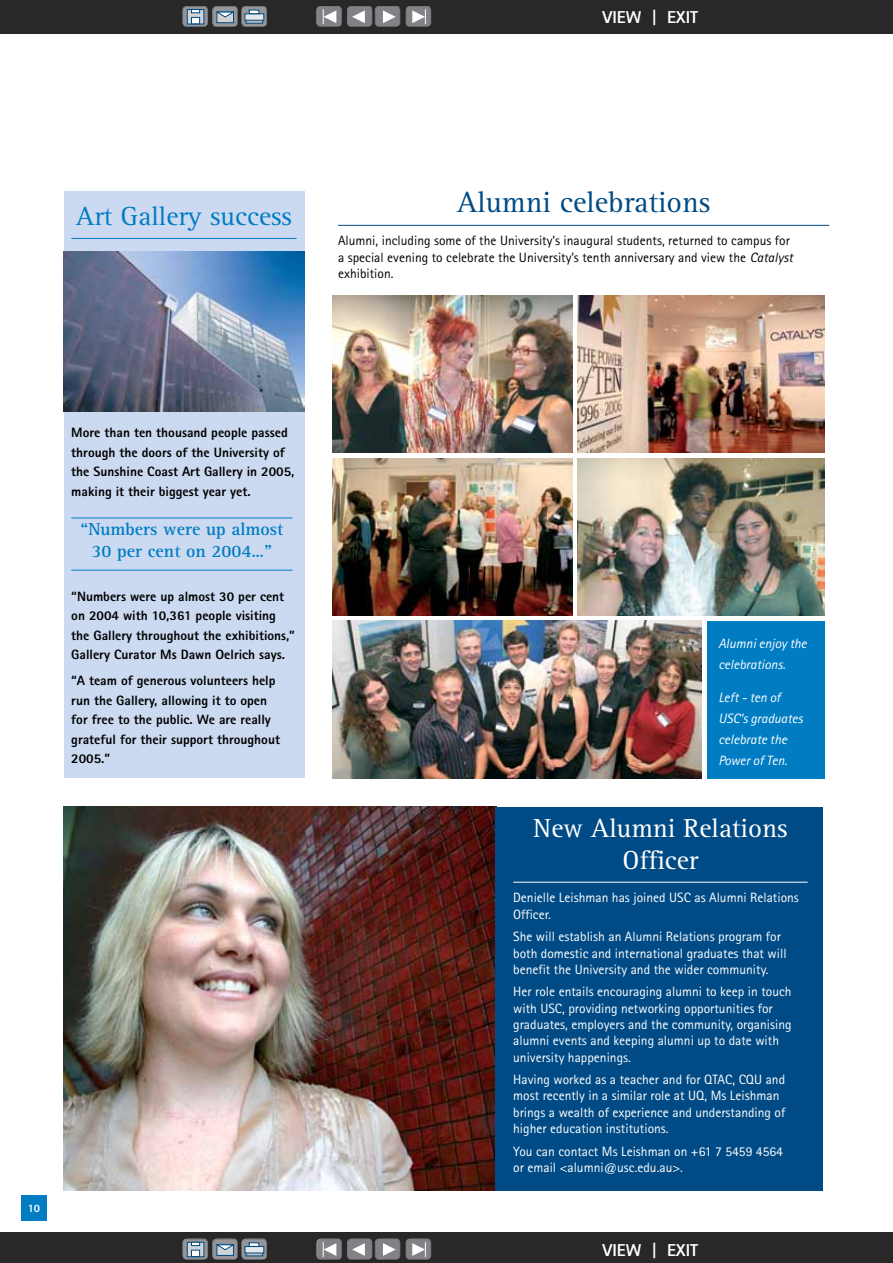
<style>
.page{position:relative;width:893px;height:1263px;background:#fff}
.page>*{position:absolute;margin:0;border:0;box-sizing:border-box;transform-origin:0 0}
.t1{font:30px "Rotis Serif";color:#004b85}
.t2{font:27px/32.5px "Rotis Serif";color:#fff;text-align:center}
.t3{font:27px "Rotis Serif";color:#007cc3}
.t4{font:700 18px/21.8px "Rotis Serif";color:#007cc3;text-align:center}
.t5{font:800 17.25px "Rotis Sans Serif";color:#fff}
.t6{font:13.5px/16.2px "Rotis Sans Serif";color:#fff}
.t7{font:800 13.5px/19.5px "Rotis Sans Serif";color:#000}
.t8{font:13.5px/16.2px "Rotis Sans Serif";color:#000}
.t9{font:italic 13.5px/21px "Rotis Sans Serif";color:#fff}
.t10{font:800 11.25px "Rotis Sans Serif";color:#fff}
.s1{font-style:italic}
</style>
<div class="page">
<div style="left:707px;top:621px;width:117px;height:157px;background:#007cc3"></div>
<img style="left:64px;top:807px;width:431px;height:384px">
<img style="left:332px;top:295px;width:241px;height:158px">
<div style="left:64px;top:191px;width:241px;height:587px;background:#cbdaf0"></div>
<hr style="left:71px;top:238px;width:226px;height:1px;background:#007cc3">
<div style="left:21px;top:1195px;width:26px;height:25px;background:#007cc3"></div>
<hr style="left:338px;top:225px;width:491px;height:1px;background:#004b85">
<div style="left:495px;top:807px;width:328px;height:384px;background:#004b85"></div>
<hr style="left:71px;top:518px;width:221px;height:1px;background:#007cc3">
<hr style="left:71px;top:570px;width:221px;height:1px;background:#007cc3">
<img style="left:64px;top:251px;width:241px;height:160px">
<img style="left:332px;top:458px;width:241px;height:157px">
<hr style="left:513px;top:882px;width:295px;height:1px;background:#fff">
<img style="left:578px;top:295px;width:246px;height:158px">
<img style="left:578px;top:458px;width:246px;height:157px">
<img style="left:332px;top:621px;width:370px;height:157px">
<div style="left:0;top:0;width:893px;height:33px;background:#292829"></div>
<div style="left:0;top:1232px;width:893px;height:31px;background:#292829"></div>
<div style="left:375px;top:6px;width:27px;height:19px;background:#fff;opacity:.75"></div>
<div style="left:375px;top:8px;width:27px;height:21px;background:#000;opacity:.75"></div>
<svg style="left:383px;top:10px;width:13px;height:13px"></svg>
<div style="left:347px;top:6px;width:27px;height:19px;background:#fff;opacity:.75"></div>
<div style="left:347px;top:8px;width:27px;height:21px;background:#000;opacity:.75"></div>
<svg style="left:352px;top:10px;width:13px;height:13px"></svg>
<div style="left:316px;top:6px;width:27px;height:19px;background:#fff;opacity:.75"></div>
<div style="left:316px;top:8px;width:27px;height:21px;background:#000;opacity:.75"></div>
<svg style="left:323px;top:9px;width:13px;height:15px"></svg>
<div style="left:405px;top:6px;width:27px;height:19px;background:#fff;opacity:.75"></div>
<div style="left:405px;top:8px;width:27px;height:21px;background:#000;opacity:.75"></div>
<svg style="left:412px;top:9px;width:14px;height:15px"></svg>
<div style="left:241px;top:6px;width:27px;height:19px;background:#fff;opacity:.75"></div>
<div style="left:241px;top:8px;width:27px;height:21px;background:#000;opacity:.75"></div>
<svg style="left:246px;top:20px;width:17px;height:3px"></svg>
<svg style="left:245px;top:14px;width:19px;height:6px"></svg>
<svg style="left:249px;top:10px;width:11px;height:4px"></svg>
<div style="left:212px;top:6px;width:27px;height:19px;background:#fff;opacity:.75"></div>
<div style="left:212px;top:8px;width:27px;height:21px;background:#000;opacity:.75"></div>
<div style="left:217px;top:12px;width:17px;height:11px;background:#d1d3d4;border:1px solid #004b85"></div>
<svg style="left:217px;top:12px;width:17px;height:5px"></svg>
<div style="left:182px;top:6px;width:27px;height:19px;background:#fff;opacity:.75"></div>
<div style="left:182px;top:8px;width:27px;height:21px;background:#000;opacity:.75"></div>
<svg style="left:187px;top:9px;width:17px;height:15px"></svg>
<svg style="left:191px;top:9px;width:9px;height:4px"></svg>
<div style="left:191px;top:17px;width:9px;height:7px;background:#fff;border:1px solid #004b85"></div>
<div style="left:375px;top:1239px;width:27px;height:19px;background:#fff;opacity:.75"></div>
<div style="left:375px;top:1240px;width:27px;height:21px;background:#000;opacity:.75"></div>
<svg style="left:383px;top:1243px;width:13px;height:13px"></svg>
<div style="left:347px;top:1239px;width:27px;height:19px;background:#fff;opacity:.75"></div>
<div style="left:347px;top:1240px;width:27px;height:21px;background:#000;opacity:.75"></div>
<svg style="left:352px;top:1243px;width:13px;height:13px"></svg>
<div style="left:316px;top:1239px;width:27px;height:19px;background:#fff;opacity:.75"></div>
<div style="left:316px;top:1240px;width:27px;height:21px;background:#000;opacity:.75"></div>
<svg style="left:323px;top:1242px;width:13px;height:15px"></svg>
<div style="left:405px;top:1239px;width:27px;height:19px;background:#fff;opacity:.75"></div>
<div style="left:405px;top:1240px;width:27px;height:21px;background:#000;opacity:.75"></div>
<svg style="left:412px;top:1242px;width:14px;height:15px"></svg>
<div style="left:241px;top:1239px;width:27px;height:19px;background:#fff;opacity:.75"></div>
<div style="left:241px;top:1240px;width:27px;height:21px;background:#000;opacity:.75"></div>
<svg style="left:246px;top:1253px;width:17px;height:3px"></svg>
<svg style="left:245px;top:1246px;width:19px;height:7px"></svg>
<svg style="left:249px;top:1242px;width:11px;height:5px"></svg>
<div style="left:212px;top:1239px;width:27px;height:19px;background:#fff;opacity:.75"></div>
<div style="left:212px;top:1240px;width:27px;height:21px;background:#000;opacity:.75"></div>
<div style="left:217px;top:1244px;width:17px;height:11px;background:#d1d3d4"></div>
<svg style="left:217px;top:1244px;width:17px;height:6px"></svg>
<div style="left:182px;top:1239px;width:27px;height:19px;background:#fff;opacity:.75"></div>
<div style="left:182px;top:1240px;width:27px;height:21px;background:#000;opacity:.75"></div>
<svg style="left:187px;top:1242px;width:17px;height:15px"></svg>
<svg style="left:191px;top:1242px;width:9px;height:4px"></svg>
<div style="left:191px;top:1250px;width:9px;height:7px;background:#fff;border:1px solid #004b85"></div>
<p class="t5" style="left:602px;top:6px;width:97px">VIEW | EXIT</p>
<h2 class="t3" style="left:76px;top:201px;width:218px">Art Gallery success</h2>
<h1 class="t1" style="left:457px;top:185px;width:255px">Alumni celebrations</h1>
<p class="t8" style="left:338px;top:233px;width:456px">Alumni, including some of the University’s inaugural students, returned to campus for a special evening to celebrate the University’s tenth anniversary and view the <span class="s1">Catalyst </span>exhibition.</p>
<p class="t7" style="left:71px;top:423px;width:225px">More than ten thousand people passed through the doors of the University of the Sunshine Coast Art Gallery in 2005, making it their biggest year yet.</p>
<h3 class="t4" style="left:80px;top:519px;width:204px">“Numbers were up almost<br>30 per cent on 2004…”</h3>
<p class="t7" style="left:71px;top:586px;width:225px">“Numbers were up almost 30 per cent on 2004 with 10,361 people visiting the Gallery throughout the exhibitions,” Gallery Curator Ms Dawn Oelrich says.</p>
<p class="t7" style="left:71px;top:670px;width:210px">“A team of generous volunteers help run the Gallery, allowing it to open for free to the public. We are really grateful for their support throughout<br>2005.”</p>
<p class="t10" style="left:28px;top:1201px;width:14px">10</p>
<p class="t9" style="left:718px;top:633px;width:90px">Alumni enjoy the celebrations.</p>
<p class="t9" style="left:718px;top:687px;width:86px">Left - ten of<br>USC’s graduates celebrate the<br>Power of Ten.</p>
<h2 class="t2" style="left:533px;top:812px;width:256px">New Alumni Relations<br>Officer</h2>
<p class="t6" style="left:513px;top:889px;width:287px">Denielle Leishman has joined USC as Alumni Relations<br>Officer.</p>
<p class="t6" style="left:513px;top:928px;width:275px">She will establish an Alumni Relations program for both domestic and international graduates that will benefit the University and the wider community.</p>
<p class="t6" style="left:513px;top:984px;width:280px">Her role entails encouraging alumni to keep in touch with USC, providing networking opportunities for graduates, employers and the community, organising alumni events and keeping alumni up to date with university happenings.</p>
<p class="t6" style="left:513px;top:1071px;width:274px">Having worked as a teacher and for QTAC, CQU and most recently in a similar role at UQ, Ms Leishman brings a wealth of experience and understanding of higher education institutions.</p>
<p class="t6" style="left:513px;top:1143px;width:271px">You can contact Ms Leishman on +61 7 5459 4564 or email &lt;alumni@usc.edu.au&gt;.</p>
<p class="t5" style="left:602px;top:1239px;width:97px">VIEW | EXIT</p>
</div>
